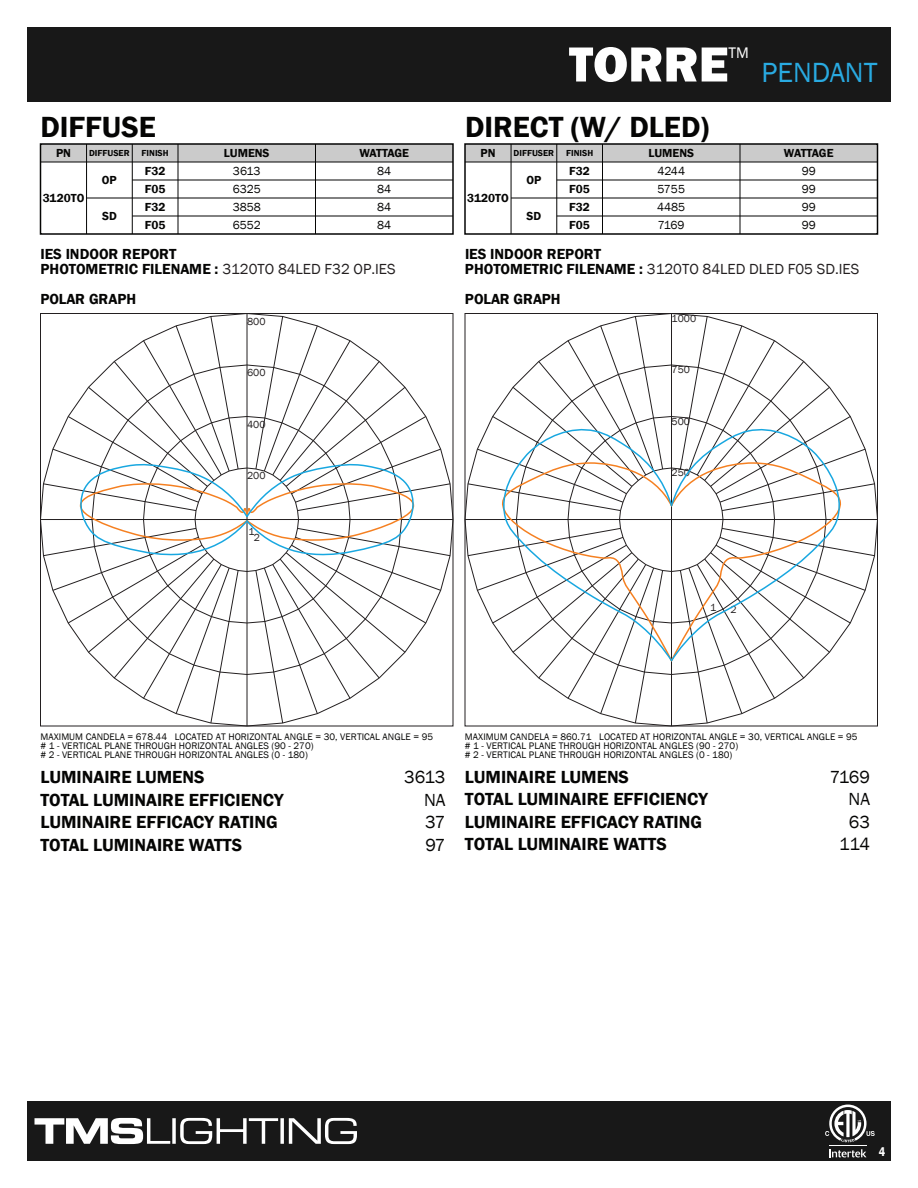
<style>
.page{position:relative;width:918px;height:1188px;background:#fff}
.page>*{position:absolute;margin:0;border:0;box-sizing:border-box;transform-origin:0 0}
.t1{font:800 51px "Franklin Gothic";color:#fff}
.t2{font:600 30px "Franklin Gothic";color:#050504}
.t3{font:28.5px "Franklin Gothic";color:#29aae1}
.t4{font:600 18px "Franklin Gothic";color:#050504}
.t5{font:18px "Franklin Gothic";letter-spacing:-.02em;color:#050504}
.t6{font:15.75px "Franklin Gothic";color:#fff}
.t7{font:600 15px/15px "Franklin Gothic";color:#050504}
.t8{font:600 condensed 12.75px "Franklin Gothic";color:#fff}
.t9{font:600 12px "Franklin Gothic";color:#050504}
.t10{font:12px/18px "Franklin Gothic";color:#050504}
.t11{font:600 12px "Franklin Gothic";letter-spacing:-.025em;color:#050504}
.t12{font:10.5px "Franklin Gothic";letter-spacing:.005em;color:#231f20}
.t13{font:9.75px/9px "Franklin Gothic";letter-spacing:.005em;color:#050504}
.t14{font:600 9px "Franklin Gothic";color:#050504}
.s1{font-weight:400;color:#231f20}
</style>
<div class="page">
<div style="left:40px;top:144px;width:47px;height:18px;background:#cbcbcb"></div>
<div style="left:27px;top:27px;width:864px;height:75px;background:#181818"></div>
<div style="left:27px;top:1101px;width:864px;height:60px;background:#181818"></div>
<svg style="left:829px;top:1149px;width:37px;height:8px"></svg>
<hr style="left:829px;top:1145px;width:38px;height:1px;background:#fff">
<svg style="left:825px;top:1105px;width:50px;height:37px"></svg>
<svg style="left:34px;top:1118px;width:323px;height:26px"></svg>
<svg style="left:40px;top:313px;width:414px;height:414px"></svg>
<svg style="left:464px;top:313px;width:414px;height:414px"></svg>
<svg style="left:467px;top:316px;width:408px;height:408px"></svg>
<svg style="left:43px;top:316px;width:408px;height:408px"></svg>
<div style="left:315px;top:144px;width:138px;height:18px;background:#cbcbcb"></div>
<div style="left:178px;top:144px;width:138px;height:18px;background:#cbcbcb"></div>
<div style="left:87px;top:144px;width:45px;height:18px;background:#cbcbcb"></div>
<div style="left:132px;top:144px;width:46px;height:18px;background:#cbcbcb"></div>
<div style="left:465px;top:144px;width:46px;height:18px;background:#cbcbcb"></div>
<div style="left:511px;top:144px;width:46px;height:18px;background:#cbcbcb"></div>
<div style="left:557px;top:144px;width:45px;height:18px;background:#cbcbcb"></div>
<hr style="left:178px;top:144px;width:1px;height:90px;background:#050504">
<hr style="left:132px;top:144px;width:1px;height:90px;background:#050504">
<hr style="left:86px;top:144px;width:1px;height:90px;background:#050504">
<hr style="left:40px;top:162px;width:413px;height:1px;background:#050504">
<hr style="left:315px;top:144px;width:1px;height:90px;background:#050504">
<hr style="left:132px;top:180px;width:321px;height:1px;background:#050504">
<hr style="left:87px;top:198px;width:366px;height:1px;background:#050504">
<hr style="left:132px;top:216px;width:321px;height:1px;background:#050504">
<div style="left:740px;top:144px;width:138px;height:18px;background:#cbcbcb"></div>
<div style="left:603px;top:144px;width:137px;height:18px;background:#cbcbcb"></div>
<div style="left:464px;top:143px;width:414px;height:92px;border:2px solid #050504"></div>
<hr style="left:602px;top:144px;width:1px;height:90px;background:#050504">
<hr style="left:465px;top:162px;width:413px;height:1px;background:#050504">
<hr style="left:740px;top:144px;width:1px;height:90px;background:#050504">
<hr style="left:511px;top:144px;width:1px;height:90px;background:#050504">
<hr style="left:556px;top:144px;width:1px;height:90px;background:#050504">
<hr style="left:557px;top:180px;width:321px;height:1px;background:#050504">
<hr style="left:511px;top:198px;width:366px;height:1px;background:#050504">
<hr style="left:557px;top:216px;width:321px;height:1px;background:#050504">
<div style="left:40px;top:143px;width:414px;height:92px;border:2px solid #050504"></div>
<h1 class="t1" style="left:569px;top:31px;width:161px">TORRE</h1>
<h3 class="t6" style="left:728px;top:42px;width:22px">TM</h3>
<h3 class="t3" style="left:762px;top:54px;width:117px">PENDANT</h3>
<h2 class="t2" style="left:40px;top:109px;width:117px">DIFFUSE</h2>
<h2 class="t2" style="left:465px;top:109px;width:246px">DIRECT (W/ DLED)</h2>
<p class="t9" style="left:648px;top:146px;width:47px">LUMENS</p>
<p class="t11" style="left:784px;top:146px;width:51px">WATTAGE</p>
<p class="t10" style="left:802px;top:162px;width:16px">99<br>99</p>
<p class="t14" style="left:89px;top:147px;width:42px">DIFFUSER</p>
<p class="t9" style="left:224px;top:146px;width:47px">LUMENS</p>
<p class="t11" style="left:359px;top:146px;width:51px">WATTAGE</p>
<p class="t9" style="left:102px;top:173px;width:16px">OP</p>
<p class="t9" style="left:102px;top:209px;width:16px">SD</p>
<p class="t9" style="left:56px;top:146px;width:16px">PN</p>
<p class="t9" style="left:43px;top:191px;width:43px">3120TO</p>
<p class="t9" style="left:481px;top:146px;width:16px">PN</p>
<p class="t9" style="left:467px;top:191px;width:43px">3120TO</p>
<p class="t14" style="left:142px;top:147px;width:29px">FINISH</p>
<p class="t9" style="left:145px;top:182px;width:22px">F05</p>
<p class="t14" style="left:514px;top:147px;width:42px">DIFFUSER</p>
<p class="t9" style="left:526px;top:173px;width:16px">OP</p>
<p class="t9" style="left:527px;top:209px;width:16px">SD</p>
<p class="t14" style="left:566px;top:147px;width:29px">FINISH</p>
<p class="t9" style="left:569px;top:182px;width:22px">F05</p>
<p class="t10" style="left:657px;top:162px;width:29px">4244<br>5755</p>
<p class="t10" style="left:377px;top:162px;width:16px">84<br>84</p>
<p class="t10" style="left:233px;top:162px;width:30px">3613<br>6325</p>
<p class="t9" style="left:145px;top:164px;width:22px">F32</p>
<p class="t9" style="left:569px;top:164px;width:22px">F32</p>
<p class="t10" style="left:657px;top:198px;width:30px">4485<br>7169</p>
<p class="t10" style="left:377px;top:198px;width:16px">84<br>84</p>
<p class="t10" style="left:802px;top:198px;width:16px">99<br>99</p>
<p class="t10" style="left:233px;top:198px;width:30px">3858<br>6552</p>
<p class="t9" style="left:145px;top:200px;width:22px">F32</p>
<p class="t9" style="left:569px;top:200px;width:22px">F32</p>
<p class="t9" style="left:145px;top:218px;width:22px">F05</p>
<p class="t9" style="left:569px;top:218px;width:22px">F05</p>
<h3 class="t7" style="left:40px;top:247px;width:357px">IES INDOOR REPORT<br>PHOTOMETRIC FILENAME : <span class="s1">3120TO 84LED F32 OP.IES</span></h3>
<h3 class="t7" style="left:40px;top:292px;width:97px">POLAR GRAPH</h3>
<h3 class="t7" style="left:465px;top:247px;width:396px">IES INDOOR REPORT<br>PHOTOMETRIC FILENAME : <span class="s1">3120TO 84LED DLED F05 SD.IES</span></h3>
<h3 class="t7" style="left:465px;top:292px;width:97px">POLAR GRAPH</h3>
<p class="t12" style="left:247px;top:315px;width:20px">800</p>
<p class="t12" style="left:672px;top:312px;width:26px">1000</p>
<p class="t12" style="left:247px;top:366px;width:20px">600</p>
<p class="t12" style="left:672px;top:363px;width:20px">750</p>
<p class="t12" style="left:247px;top:418px;width:20px">400</p>
<p class="t12" style="left:672px;top:415px;width:20px">500</p>
<p class="t12" style="left:247px;top:469px;width:20px">200</p>
<p class="t12" style="left:672px;top:466px;width:20px">250</p>
<p class="t12" style="left:249px;top:525px;width:8px">1</p>
<p class="t12" style="left:254px;top:531px;width:8px">2</p>
<p class="t12" style="left:710px;top:601px;width:8px">1</p>
<p class="t12" style="left:730px;top:603px;width:8px">2</p>
<p class="t13" style="left:40px;top:732px;width:394px">MAXIMUM CANDELA = 678.44 LOCATED AT HORIZONTAL ANGLE = 30, VERTICAL ANGLE = 95 # 1 - VERTICAL PLANE THROUGH HORIZONTAL ANGLES (90 - 270)<br># 2 - VERTICAL PLANE THROUGH HORIZONTAL ANGLES (0 - 180)</p>
<p class="t13" style="left:465px;top:732px;width:394px">MAXIMUM CANDELA = 860.71 LOCATED AT HORIZONTAL ANGLE = 30, VERTICAL ANGLE = 95 # 1 - VERTICAL PLANE THROUGH HORIZONTAL ANGLES (90 - 270)<br># 2 - VERTICAL PLANE THROUGH HORIZONTAL ANGLES (0 - 180)</p>
<h3 class="t4" style="left:40px;top:766px;width:166px">LUMINAIRE LUMENS</h3>
<h3 class="t5" style="left:404px;top:766px;width:43px">3613</h3>
<h3 class="t4" style="left:40px;top:788px;width:244px">TOTAL LUMINAIRE EFFICIENCY</h3>
<h3 class="t5" style="left:424px;top:788px;width:23px">NA</h3>
<h3 class="t4" style="left:40px;top:811px;width:239px">LUMINAIRE EFFICACY RATING</h3>
<h3 class="t5" style="left:425px;top:811px;width:22px">37</h3>
<h3 class="t4" style="left:40px;top:833px;width:203px">TOTAL LUMINAIRE WATTS</h3>
<h3 class="t5" style="left:425px;top:833px;width:22px">97</h3>
<h3 class="t4" style="left:465px;top:766px;width:166px">LUMINAIRE LUMENS</h3>
<h3 class="t5" style="left:830px;top:766px;width:42px">7169</h3>
<h3 class="t4" style="left:465px;top:788px;width:244px">TOTAL LUMINAIRE EFFICIENCY</h3>
<h3 class="t5" style="left:849px;top:788px;width:23px">NA</h3>
<h3 class="t4" style="left:465px;top:811px;width:239px">LUMINAIRE EFFICACY RATING</h3>
<h3 class="t5" style="left:849px;top:811px;width:23px">63</h3>
<h3 class="t4" style="left:465px;top:833px;width:203px">TOTAL LUMINAIRE WATTS</h3>
<h3 class="t5" style="left:839px;top:833px;width:32px">114</h3>
<h3 class="t8" style="left:879px;top:1143px;width:8px">4</h3>
</div>
